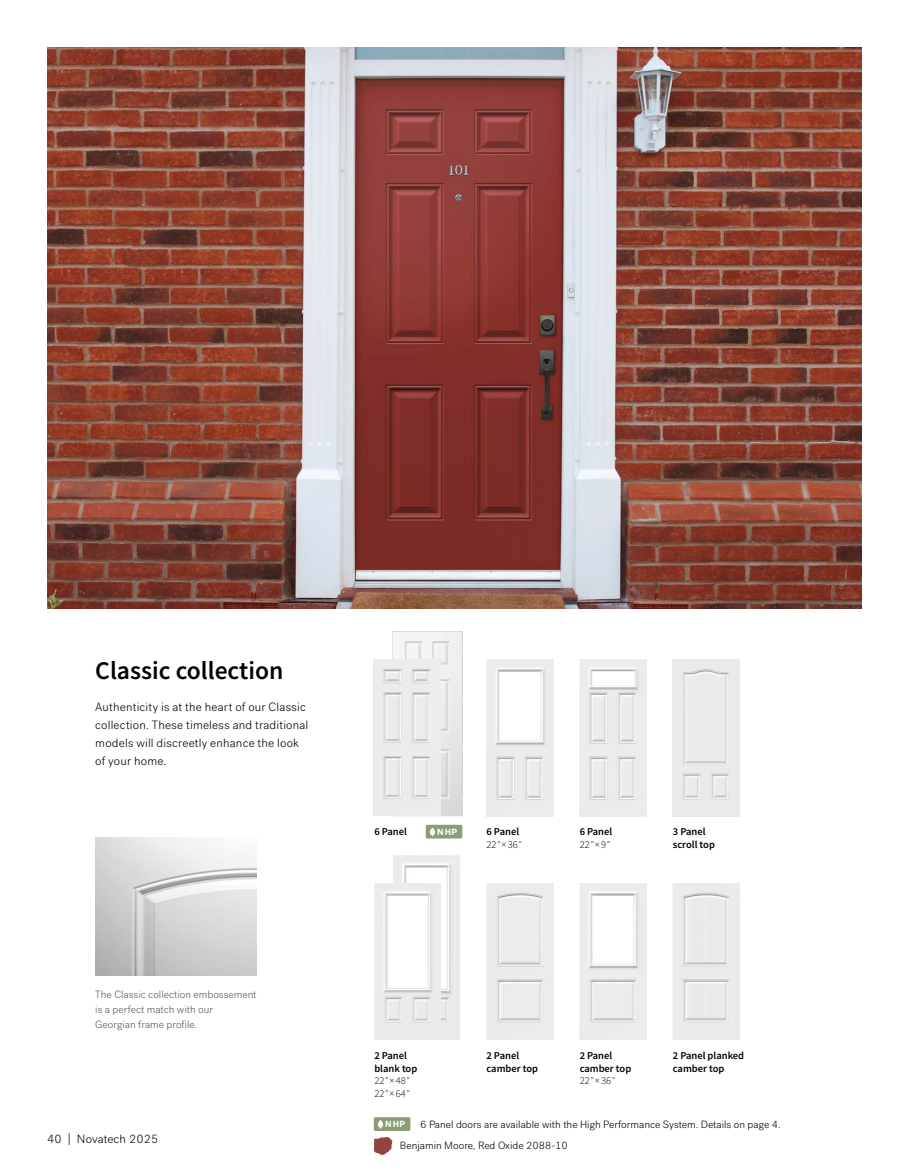
<style>
.page{position:relative;width:922px;height:1175px;background:#fff}
.page>*{position:absolute;margin:0;border:0;box-sizing:border-box;transform-origin:0 0}
.t1{font:600 25.5px "Source Sans Pro";color:#000}
.t2{font:300 12px/18px "Post Grotesk";letter-spacing:.015em;color:#000}
.t3{font:600 10.5px/12.6px "Source Sans Pro";color:#000}
.t4{font:300 10.5px/21px "Post Grotesk";color:#000}
.t5{font:300 10.5px/15px "Post Grotesk";color:#58595b}
.t6{font:700 8.85px "Post Grotesk";letter-spacing:.08em;color:#fff}
.s1{font-weight:300}
.s2{font-weight:300;font-style:italic}
</style>
<div class="page">
<img style="left:392px;top:631px;width:71px;height:185px">
<img style="left:394px;top:855px;width:65px;height:184px">
<img style="left:47px;top:47px;width:813px;height:561px">
<img style="left:95px;top:837px;width:161px;height:138px">
<img style="left:672px;top:659px;width:67px;height:157px">
<img style="left:374px;top:883px;width:66px;height:156px">
<img style="left:486px;top:883px;width:67px;height:156px">
<img style="left:486px;top:659px;width:67px;height:157px">
<img style="left:579px;top:883px;width:67px;height:156px">
<img style="left:373px;top:659px;width:67px;height:157px">
<img style="left:579px;top:659px;width:67px;height:157px">
<img style="left:672px;top:883px;width:67px;height:156px">
<div style="left:373px;top:1117px;width:37px;height:14px;background:#899f73"></div>
<svg style="left:378px;top:1120px;width:5px;height:8px"></svg>
<svg style="left:373px;top:1137px;width:19px;height:18px"></svg>
<div style="left:425px;top:824px;width:37px;height:14px;background:#899f73"></div>
<svg style="left:430px;top:828px;width:5px;height:8px"></svg>
<h1 class="t1" style="left:95px;top:653px;width:189px">Classic collection</h1>
<p class="t2" style="left:95px;top:698px;width:214px">Authenticity is at the heart of our Classic collection. These timeless and traditional models will discreetly enhance the look of your home.</p>
<p class="t5" style="left:95px;top:986px;width:163px">The Classic collection embossement is a perfect match with our<br>Georgian frame profile.</p>
<p class="t2" style="left:47px;top:1130px;width:112px">40 | Novatech 2025</p>
<p class="t3" style="left:374px;top:825px;width:34px">6 Panel</p>
<p class="t6" style="left:437px;top:826px;width:21px">NHP</p>
<p class="t3" style="left:486px;top:825px;width:37px">6 Panel<br><span class="s1">22</span><span class="s2">"</span> <span class="s1">× 36</span><span class="s2">"</span></p>
<p class="t3" style="left:579px;top:825px;width:34px">6 Panel<br><span class="s1">22</span><span class="s2">"</span> <span class="s1">× 9</span><span class="s2">"</span></p>
<p class="t3" style="left:672px;top:825px;width:44px">3 Panel scroll top</p>
<p class="t3" style="left:374px;top:1049px;width:44px">2 Panel blank top<br><span class="s1">22</span><span class="s2">"</span> <span class="s1">× 48</span><span class="s2">"<br></span><span class="s1">22</span><span class="s2">"</span> <span class="s1">× 64</span><span class="s2">"</span></p>
<p class="t3" style="left:486px;top:1049px;width:53px">2 Panel camber top</p>
<p class="t3" style="left:579px;top:1049px;width:53px">2 Panel camber top<br><span class="s1">22</span><span class="s2">"</span> <span class="s1">× 36</span><span class="s2">"</span></p>
<p class="t3" style="left:672px;top:1049px;width:73px">2 Panel planked camber top</p>
<p class="t4" style="left:400px;top:1114px;width:382px;text-indent:20px">6 Panel doors are available with the High Performance System. Details on page 4.<br>Benjamin Moore, Red Oxide 2088-10</p>
<p class="t6" style="left:385px;top:1118px;width:21px">NHP</p>
</div>
